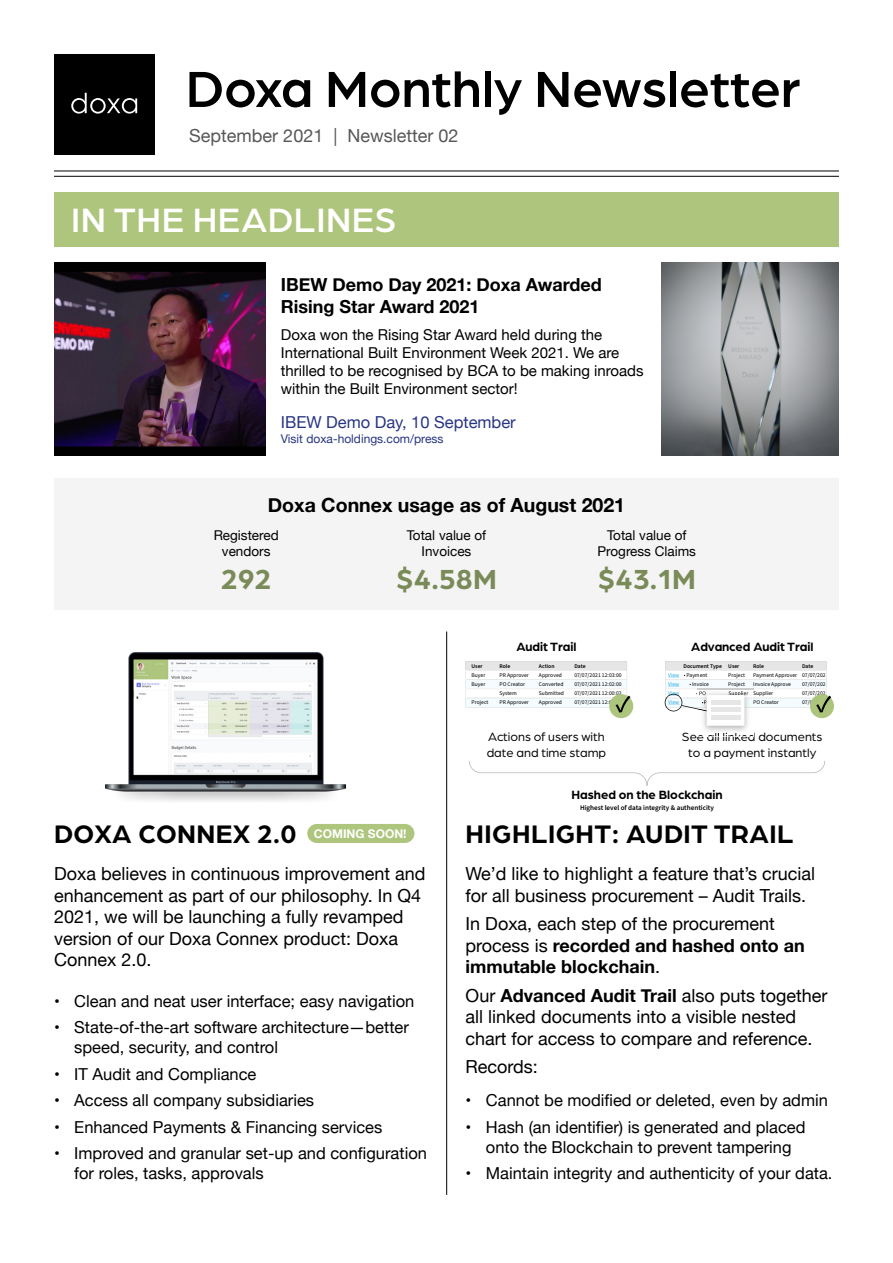
<style>
.page{position:relative;width:893px;height:1263px;background:#fff}
.page>*{position:absolute;margin:0;border:0;box-sizing:border-box;transform-origin:0 0}
.t1{font:500 54px "Arboria";color:#000}
.t2{font:500 36px "Arboria";letter-spacing:.015em;color:#fff}
.t3{font:700 29.4px "Arboria";color:#7a8a58}
.t4{font:700 27px "Arboria";letter-spacing:.015em;color:#000}
.t5{font:700 19.5px "Helvetica Neue";color:#000}
.Paragraph_Style_1{font:18px/21.6px "Helvetica Neue";color:#000}
.Paragraph_Style_1-2{font:700 18px/21.6px "Helvetica Neue";color:#000}
.t6{font:18px "Helvetica Neue";color:#575756}
.t7{font:16.5px/19.8px "Helvetica Neue";color:#000}
.t8{font:16.5px "Helvetica Neue";color:#283583}
.t9{font:15px/18px "Helvetica Neue";color:#000}
.t10{font:13.5px "Helvetica Neue";color:#000}
.t11{font:12.75px/15.3px "Arboria";color:#000}
.t12{font:700 12.75px "Arboria";color:#000}
.t13{font:12px "Helvetica Neue";color:#283583}
.t14{font:700 12px "Helvetica Neue";color:#fff}
.t15{font:600 7.05px "Source Sans Pro";color:#000}
.t16{font:5.7px/9px "Source Sans Pro";color:#000}
.t17{font:600 5.7px "Source Sans Pro";color:#000}
.t18{font:5.7px/9px "Source Sans Pro";color:#29abe3;text-align:justify}
.s1{font-weight:400}
.s2{font-weight:700}
</style>
<div class="page">
<div style="left:54px;top:478px;width:785px;height:131px;background:#f4f4f4"></div>
<div style="left:54px;top:193px;width:785px;height:54px;background:#aec57d"></div>
<div style="left:54px;top:54px;width:100px;height:100px;background:#000"></div>
<svg style="left:71px;top:93px;width:66px;height:21px"></svg>
<hr style="left:54px;top:171px;width:785px;height:1px;background:#000">
<hr style="left:54px;top:176px;width:785px;height:1px;background:#000">
<hr style="left:446px;top:631px;width:1px;height:564px;background:#000">
<img style="left:55px;top:262px;width:210px;height:194px">
<img style="left:662px;top:263px;width:177px;height:193px">
<img style="left:105px;top:652px;width:242px;height:149px">
<div style="left:307px;top:824px;width:107px;height:19px;background:#aec57d;border-radius:10px"></div>
<div style="left:609px;top:694px;width:24px;height:24px;background:#adc47d;border-radius:50%"></div>
<svg style="left:466px;top:661px;width:164px;height:51px"></svg>
<div style="left:810px;top:694px;width:24px;height:24px;background:#adc47d;border-radius:50%"></div>
<img style="left:703px;top:712px;width:45px;height:21px">
<img style="left:698px;top:733px;width:55px;height:3px">
<svg style="left:665px;top:661px;width:166px;height:51px"></svg>
<div style="left:707px;top:695px;width:37px;height:31px;background:#fff"></div>
<div style="left:711px;top:700px;width:29px;height:5px;background:#e6e6e6"></div>
<div style="left:711px;top:707px;width:29px;height:5px;background:#e6e6e6"></div>
<div style="left:711px;top:714px;width:29px;height:5px;background:#e6e6e6"></div>
<svg style="left:469px;top:761px;width:356px;height:25px"></svg>
<p class="t1" style="left:186px;top:53px;width:616px">Doxa Monthly Newsletter</p>
<p class="t6" style="left:189px;top:122px;width:271px">September 2021 | Newsletter 02</p>
<p class="t2" style="left:71px;top:196px;width:327px">IN THE HEADLINES</p>
<p class="Paragraph_Style_1-2" style="left:281px;top:275px;width:323px">IBEW Demo Day 2021: Doxa Awarded<br>Rising Star Award 2021</p>
<p class="t9" style="left:281px;top:327px;width:364px">Doxa won the Rising Star Award held during the International Built Environment Week 2021. We are thrilled to be recognised by BCA to be making inroads within the Built Environment sector!</p>
<p class="t8" style="left:281px;top:410px;width:236px">IBEW Demo Day, 10 September</p>
<p class="t13" style="left:281px;top:430px;width:164px">Visit doxa-holdings.com/press</p>
<p class="t5" style="left:268px;top:489px;width:359px">Doxa Connex usage as of August 2021</p>
<p class="t10" style="left:214px;top:526px;width:67px">Registered</p>
<p class="t10" style="left:222px;top:542px;width:50px">vendors</p>
<p class="t3" style="left:221px;top:559px;width:52px">292</p>
<p class="t10" style="left:407px;top:526px;width:81px">Total value of</p>
<p class="t10" style="left:422px;top:542px;width:51px">Invoices</p>
<p class="t3" style="left:396px;top:559px;width:102px">$4.58M</p>
<p class="t12" style="left:516px;top:638px;width:62px">Audit Trail</p>
<p class="t10" style="left:607px;top:526px;width:81px">Total value of</p>
<p class="t10" style="left:598px;top:542px;width:100px">Progress Claims</p>
<p class="t3" style="left:598px;top:559px;width:100px">$43.1M</p>
<p class="t12" style="left:691px;top:638px;width:124px">Advanced Audit Trail</p>
<p class="t17" style="left:472px;top:662px;width:13px">User</p>
<p class="t16" style="left:472px;top:671px;width:15px">Buyer<br>Buyer</p>
<p class="t16" style="left:472px;top:698px;width:18px">Project</p>
<p class="t17" style="left:499px;top:662px;width:12px">Role</p>
<p class="t16" style="left:499px;top:671px;width:31px">PR Approver<br>PO Creator<br>System<br>PR Approver</p>
<p class="t17" style="left:539px;top:662px;width:17px">Action</p>
<p class="t16" style="left:539px;top:671px;width:26px">Approved<br>Converted<br>Submitted<br>Approved</p>
<p class="t17" style="left:574px;top:662px;width:13px">Date</p>
<p class="t16" style="left:574px;top:671px;width:49px;text-align:justify">07/07/2021 12:03:00<br>07/07/2021 12:02:00<br>07/07/2021 12:00:03<br>07/07/2021 12:00:00</p>
<p class="t17" style="left:684px;top:662px;width:40px">Document Type</p>
<p class="t16" style="left:686px;top:671px;width:24px;text-align:right">Payment<br>Invoice</p>
<p class="t17" style="left:728px;top:662px;width:13px">User</p>
<p class="t16" style="left:728px;top:671px;width:18px">Project<br>Project</p>
<p class="t18" style="left:668px;top:671px;width:13px">View View View View</p>
<p class="t17" style="left:753px;top:662px;width:12px">Role</p>
<p class="t16" style="left:753px;top:671px;width:45px">Payment Approver<br>Invoice Approve<br>Supplier<br>PO Creator</p>
<p class="t17" style="left:802px;top:662px;width:13px">Date</p>
<p class="t16" style="left:802px;top:671px;width:25px;text-align:justify">07/07/202<br>07/07/202<br>07/07/202</p>
<p class="t11" style="left:487px;top:729px;width:121px">Actions of users with date and time stamp</p>
<p class="t11" style="left:682px;top:729px;width:142px;text-align:center">See all linked documents to a payment instantly</p>
<p class="t12" style="left:571px;top:786px;width:153px">Hashed on the Blockchain</p>
<p class="t15" style="left:580px;top:803px;width:135px">Highest level of data integrity &amp; authenticity</p>
<p class="t4" style="left:54px;top:815px;width:244px">DOXA CONNEX 2.0</p>
<p class="t4" style="left:466px;top:815px;width:329px">HIGHLIGHT: AUDIT TRAIL</p>
<p class="t14" style="left:314px;top:824px;width:94px">COMING SOON!</p>
<p class="Paragraph_Style_1" style="left:54px;top:864px;width:373px">Doxa believes in continuous improvement and enhancement as part of our philosophy. In Q4<br>2021, we will be launching a fully revamped version of our Doxa Connex product: Doxa Connex 2.0.</p>
<p class="Paragraph_Style_1" style="left:466px;top:864px;width:351px">We’d like to highlight a feature that’s crucial for all business procurement – Audit Trails.</p>
<p class="Paragraph_Style_1-2" style="left:466px;top:913px;width:341px"><span class="s1">In Doxa, each step of the procurement process is</span> recorded and hashed onto an immutable blockchain<span class="s1">.</span></p>
<p class="Paragraph_Style_1" style="left:466px;top:985px;width:363px">Our <span class="s2">Advanced Audit Trail</span> also puts together all linked documents into a visible nested chart for access to compare and reference.</p>
<p class="Paragraph_Style_1" style="left:466px;top:1057px;width:74px">Records:</p>
<p class="t7" style="left:54px;top:992px;width:362px">• Clean and neat user interface; easy navigation</p>
<p class="t7" style="left:74px;top:1019px;width:336px;text-indent:-20px">• State-of-the-art software architecture—better speed, security, and control</p>
<p class="t7" style="left:54px;top:1065px;width:204px">• IT Audit and Compliance</p>
<p class="t7" style="left:54px;top:1091px;width:262px">• Access all company subsidiaries</p>
<p class="t7" style="left:54px;top:1118px;width:330px">• Enhanced Payments &amp; Financing services</p>
<p class="t7" style="left:74px;top:1145px;width:354px;text-indent:-20px">• Improved and granular set-up and configuration for roles, tasks, approvals</p>
<p class="t7" style="left:466px;top:1091px;width:364px">• Cannot be modified or deleted, even by admin</p>
<p class="t7" style="left:466px;top:1118px;width:341px;text-align:center">• Hash (an identifier) is generated and placed onto the Blockchain to prevent tampering</p>
<p class="t7" style="left:466px;top:1164px;width:368px">• Maintain integrity and authenticity of your data.</p>
</div>
